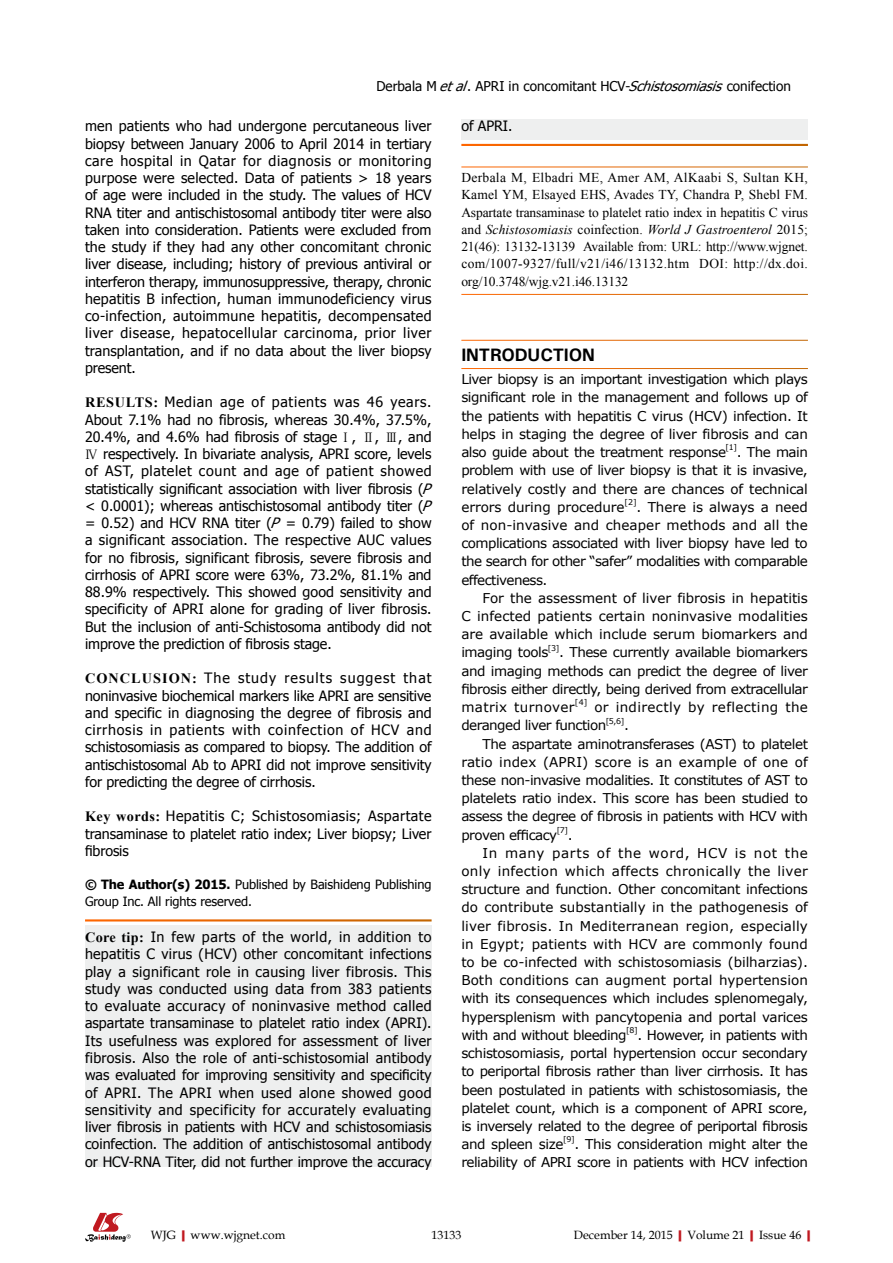
<style>
.page{position:relative;width:893px;height:1263px;background:#fff}
.page>*{position:absolute;margin:0;border:0;box-sizing:border-box;transform-origin:0 0}
.t1{font:700 18px "Univers";letter-spacing:-.01em;color:#000}
.t2{font:14.25px/17.2px "Tahoma";color:#000;text-align:justify}
.t3{font:13.5px/18.1px "Verdana";letter-spacing:-.02em;color:#000;text-align:justify}
.t4{font:13.5px/17.2px "Times New Roman";letter-spacing:.025em;color:#000;text-align:justify}
.t5{font:13.5px/18.1px "Verdana";letter-spacing:-.04em;color:#000;text-align:right}
.t6{font:13.5px "Verdana";letter-spacing:.005em;color:#000}
.t7{font:13.5px/18.1px "Verdana";letter-spacing:.025em;color:#000}
.t8{font:13.5px "Verdana";color:#000}
.t9{font:13.5px "Verdana";letter-spacing:.01em;color:#000}
.t10{font:13.5px "Tahoma";color:#000}
.t11{font:13.5px "Verdana";letter-spacing:.045em;color:#000}
.t12{font:12.75px/17.2px "Tahoma";letter-spacing:-.005em;color:#000}
.t13{font:12px "Book Antiqua";color:#000}
.t14{font:7.8px "Verdana";color:#000}
.s1{font-style:italic}
.s2{font-family:"Times New Roman";font-weight:700}
.s3{font-family:"Koz Min Pro";font-size:12.75px}
.s4{font-weight:700}
.s5{font-weight:700;color:#c01920}
</style>
<div class="page">
<svg style="left:85px;top:1213px;width:46px;height:29px"></svg>
<div style="left:85px;top:925px;width:347px;height:242px;background:#eeefef"></div>
<div style="left:461px;top:119px;width:347px;height:21px;background:#eeefef"></div>
<p class="t10" style="left:376px;top:77px;width:416px">Derbala M <span class="s1">etal</span>. APRI in concomitant HCV-<span class="s1">Schistosomiasis</span>conifection</p>
<p class="t2" style="left:85px;top:117px;width:348px">men patients who had undergone percutaneous liver biopsy between January 2006 to April 2014 in tertiary care hospital in Qatar for diagnosis or monitoring purpose were selected. Data of patients &gt; 18 years of age were included in the study. The values of HCV RNA titer and antischistosomal antibody titer were also taken into consideration. Patients were excluded from the study if they had any other concomitant chronic liver disease, including; history of previous antiviral or interferon therapy, immunosuppressive, therapy, chronic hepatitis B infection, human immunodeficiency virus co-infection, autoimmune hepatitis, decompensated liver disease, hepatocellular carcinoma, prior liver transplantation, and if no data about the liver biopsy present.</p>
<p class="t2" style="left:85px;top:393px;width:348px;text-align:left"><span class="s2">RESULTS:</span> Median age of patients was 46 years.<br>About 7.1% had no fibrosis, whereas 30.4%, 37.5%, 20.4%, and 4.6% had fibrosis of stage<span class="s3">Ⅰ</span>, <span class="s3">Ⅱ</span>, <span class="s3">Ⅲ</span>, and <span class="s3">Ⅳ</span> respectively. In bivariate analysis, APRI score, levels of AST, platelet count and age of patient showed statistically significant association with liver fibrosis (<span class="s1">p </span>&lt; 0.0001); whereas antischistosomal antibody titer (<span class="s1">p </span>= 0.52) and HCV RNA titer (<span class="s1">p</span> = 0.79) failed to show a significant association. The respective AUC values for no fibrosis, significant fibrosis, severe fibrosis and cirrhosis of APRI score were 63%, 73.2%, 81.1% and 88.9% respectively. This showed good sensitivity and specificity of APRI alone for grading of liver fibrosis.<br>But the inclusion of anti-Schistosoma antibody did not improve the prediction of fibrosis stage.</p>
<p class="t2" style="left:85px;top:669px;width:348px"><span class="s2">CONCLUSION:</span> The study results suggest that noninvasive biochemical markers like APRI are sensitive and specific in diagnosing the degree of fibrosis and cirrhosis in patients with coinfection of HCV and schistosomiasis as compared to biopsy. The addition of antischistosomal Ab to APRI did not improve sensitivity for predicting the degree of cirrhosis.</p>
<p class="t2" style="left:85px;top:807px;width:348px"><span class="s2">Key words:</span> Hepatitis C; Schistosomiasis; Aspartate transaminase to platelet ratio index; Liver biopsy; Liver fibrosis</p>
<p class="t12" style="left:85px;top:875px;width:348px"><span class="s4">© The Author(s) 2015.</span> Published by Baishideng Publishing<br>Group Inc. All rights reserved.</p>
<p class="t2" style="left:85px;top:928px;width:348px"><span class="s2">Core tip:</span> In few parts of the world, in addition to hepatitis C virus (HCV) other concomitant infections play a significant role in causing liver fibrosis. This study was conducted using data from 383 patients to evaluate accuracy of noninvasive method called aspartate transaminase to platelet ratio index (APRI).<br>Its usefulness was explored for assessment of liver fibrosis. Also the role of anti-schistosomial antibody was evaluated for improving sensitivity and specificity of APRI. The APRI when used alone showed good sensitivity and specificity for accurately evaluating liver fibrosis in patients with HCV and schistosomiasis coinfection. The addition of antischistosomal antibody or HCV-RNA Titer, did not further improve the accuracy</p>
<p class="t2" style="left:461px;top:117px;width:53px">of APRI.</p>
<p class="t4" style="left:461px;top:169px;width:348px">Derbala M, Elbadri ME, Amer AM, AlKaabi S, Sultan KH, Kamel YM, Elsayed EHS, Avades TY, Chandra P, Shebl FM.<br>Aspartate transaminase to platelet ratio index in hepatitis C virus and <span class="s1">Schistosomiasis</span> coinfection. <span class="s1">World J Gastroenterol</span> 2015; 21(46): 13132-13139 Available from: URL: http://www.wjgnet. com/1007-9327/full/v21/i46/13132.htm DOI: http://dx.doi. org/10.3748/wjg.v21.i46.13132</p>
<p class="t1" style="left:461px;top:343px;width:135px">INTRODUCTION</p>
<p class="t3" style="left:461px;top:370px;width:348px">Liver biopsy is an important investigation which plays significant role in the management and follows up of the patients with hepatitis C virus (HCV) infection. It helps in staging the degree of liver fibrosis and can also guide about the treatment response</p>
<p class="t14" style="left:725px;top:442px;width:13px">[1]</p>
<p class="t3" style="left:461px;top:443px;width:348px;text-indent:275px">. The main problem with use of liver biopsy is that it is invasive, relatively costly and there are chances of technical errors during procedure</p>
<p class="t14" style="left:625px;top:497px;width:14px">[2]</p>
<p class="t3" style="left:637px;top:497px;width:173px">. There is always a need</p>
<p class="t6" style="left:461px;top:516px;width:348px">of non-invasive and cheaper methods and all the</p>
<p class="t5" style="left:461px;top:534px;width:348px">complications associated with liver biopsy have led to</p>
<p class="t5" style="left:461px;top:552px;width:348px">the search for other “safer” modalities with comparable</p>
<p class="t5" style="left:461px;top:570px;width:88px">effectiveness.</p>
<p class="t3" style="left:483px;top:588px;width:327px">For the assessment of liver fibrosis in hepatitis</p>
<p class="t8" style="left:461px;top:607px;width:348px">C infected patients certain noninvasive modalities</p>
<p class="t3" style="left:461px;top:625px;width:348px">are available which include serum biomarkers and</p>
<p class="t3" style="left:461px;top:643px;width:89px">imaging tools</p>
<p class="t14" style="left:548px;top:643px;width:13px">[3]</p>
<p class="t3" style="left:461px;top:643px;width:348px;text-indent:98px">. These currently available biomarkers and imaging methods can predict the degree of liver fibrosis either directly, being derived from extracellular matrix turnover</p>
<p class="t14" style="left:575px;top:697px;width:14px">[4]</p>
<p class="t7" style="left:461px;top:698px;width:348px;text-indent:133px">or indirectly by reflecting the deranged liver function</p>
<p class="t14" style="left:606px;top:716px;width:20px">[5,6]</p>
<p class="t3" style="left:624px;top:716px;width:6px">.</p>
<p class="t3" style="left:483px;top:734px;width:327px">The aspartate aminotransferases (AST) to platelet</p>
<p class="t9" style="left:461px;top:753px;width:348px">ratio index (APRI) score is an example of one of</p>
<p class="t5" style="left:461px;top:770px;width:348px">these non-invasive modalities. It constitutes of AST to</p>
<p class="t3" style="left:461px;top:789px;width:348px">platelets ratio index. This score has been studied to</p>
<p class="t5" style="left:461px;top:807px;width:348px">assess the degree of fibrosis in patients with HCV with</p>
<p class="t5" style="left:461px;top:825px;width:97px">proven efficacy</p>
<p class="t14" style="left:557px;top:825px;width:13px">[7]</p>
<p class="t3" style="left:568px;top:825px;width:6px">.</p>
<p class="t11" style="left:483px;top:844px;width:327px">In many parts of the word, HCV is not the</p>
<p class="t7" style="left:461px;top:861px;width:348px">only infection which affects chronically the liver</p>
<p class="t3" style="left:461px;top:880px;width:348px">structure and function. Other concomitant infections</p>
<p class="t8" style="left:461px;top:899px;width:348px">do contribute substantially in the pathogenesis of</p>
<p class="t9" style="left:461px;top:917px;width:348px">liver fibrosis. In Mediterranean region, especially</p>
<p class="t6" style="left:461px;top:935px;width:348px">in Egypt; patients with HCV are commonly found</p>
<p class="t3" style="left:461px;top:953px;width:348px">to be co-infected with schistosomiasis (bilharzias).</p>
<p class="t6" style="left:461px;top:972px;width:348px">Both conditions can augment portal hypertension</p>
<p class="t3" style="left:461px;top:989px;width:348px">with its consequences which includes splenomegaly,</p>
<p class="t3" style="left:461px;top:1007px;width:348px">hypersplenism with pancytopenia and portal varices</p>
<p class="t5" style="left:461px;top:1025px;width:167px">with and without bleeding</p>
<p class="t14" style="left:626px;top:1025px;width:13px">[8]</p>
<p class="t3" style="left:461px;top:1025px;width:348px;text-indent:176px">. However, in patients with schistosomiasis, portal hypertension occur secondary to periportal fibrosis rather than liver cirrhosis. It has been postulated in patients with schistosomiasis, the platelet count, which is a component of APRI score, is inversely related to the degree of periportal fibrosis and spleen size</p>
<p class="t14" style="left:563px;top:1134px;width:13px">[9]</p>
<p class="t5" style="left:461px;top:1135px;width:348px">. This consideration might alter the<br>reliability of APRI score in patients with HCV infection</p>
<p class="t13" style="left:151px;top:1226px;width:136px">WJG<span class="s5">|</span>www.wjgnet.com</p>
<p class="t13" style="left:431px;top:1226px;width:31px">13133</p>
<p class="t13" style="left:574px;top:1226px;width:243px">December 14, 2015<span class="s5">|</span>Volume 21<span class="s5">|</span>Issue 46<span class="s5">|</span></p>
</div>
